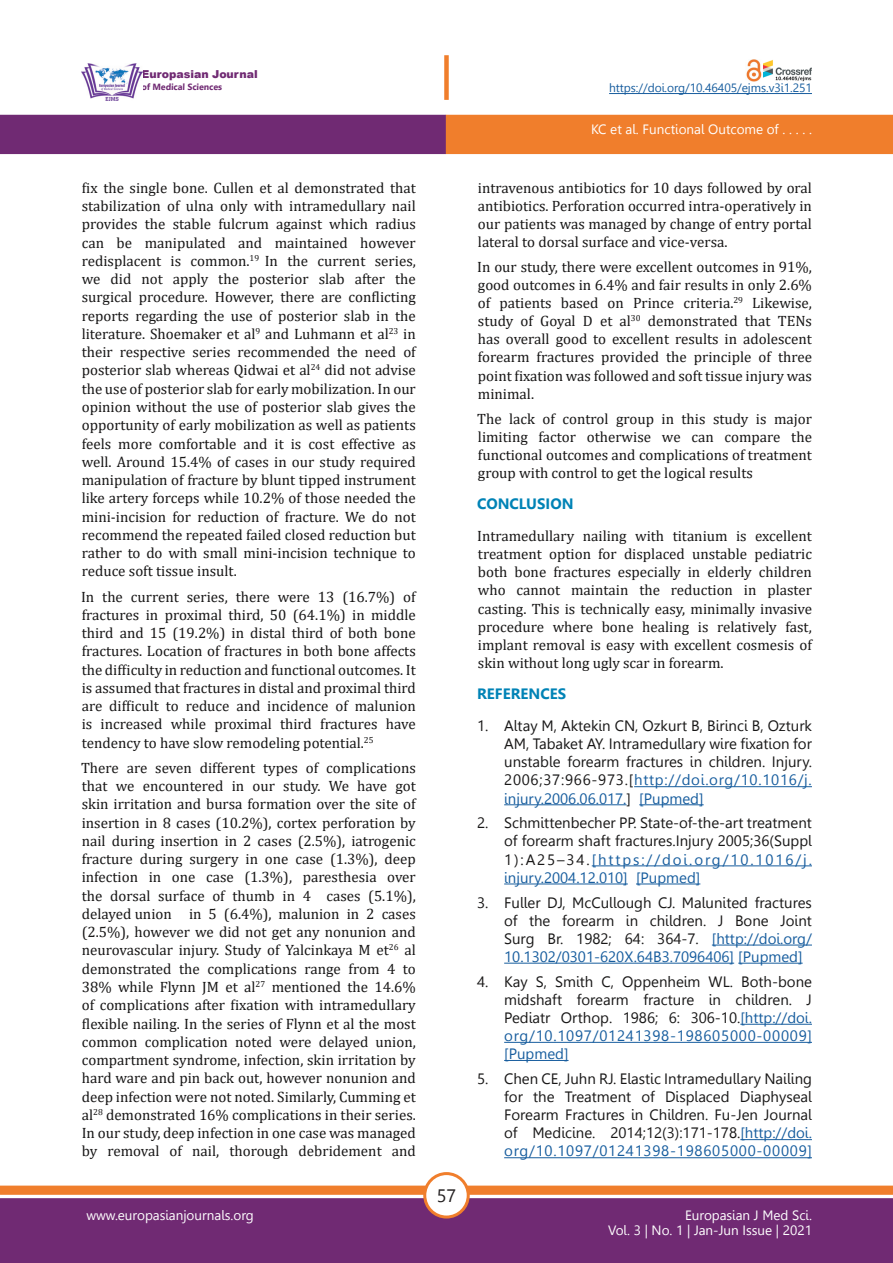
<style>
.page{position:relative;width:893px;height:1263px;background:#fff}
.page>*{position:absolute;margin:0;border:0;box-sizing:border-box;transform-origin:0 0}
.t1{font:18px "Leelawadee";color:#231f20}
.t2{font:15px/18.3px "Cambria";color:#181717;text-align:justify}
.t3{font:15px/18.1px "Leelawadee";color:#181717;text-align:justify}
.Body_Headings{font:700 15px "Leelawadee";color:#0083b6}
.t4{font:13.5px/15px "Leelawadee";color:#fff;text-align:right}
.t5{font:12px "Leelawadee";letter-spacing:-.005em;color:#175d9e}
.t6{font:900 10.95px "Arial";color:#702a73}
.t7{font:700 9px "Leelawadee UI";color:#702a73}
.s1{color:#175d9e}
</style>
<div class="page">
<div style="left:0;top:1198px;width:893px;height:65px;background:#702a73;border:2px solid #702a73"></div>
<div style="left:0;top:1185px;width:893px;height:10px;background:#f07e2c;border:1px solid #f07e2c"></div>
<div style="left:425px;top:1173px;width:43px;height:44px;background:#fff;border-radius:50%"></div>
<div style="left:423px;top:1172px;width:47px;height:46px;border:3px solid #f07e2c;border-radius:50%"></div>
<div style="left:0;top:115px;width:446px;height:39px;background:#702a73"></div>
<div style="left:446px;top:115px;width:447px;height:39px;background:#f07e2c"></div>
<div style="left:444px;top:55px;width:5px;height:45px;background:#f07e2c"></div>
<hr style="left:609px;top:93px;width:203px;height:1px;background:#175d9e">
<img style="left:746px;top:60px;width:66px;height:21px">
<img style="left:81px;top:63px;width:61px;height:37px">
<hr style="left:634px;top:786px;width:178px;height:1px;background:#175d9e">
<hr style="left:504px;top:804px;width:122px;height:1px;background:#175d9e">
<hr style="left:639px;top:804px;width:65px;height:1px;background:#175d9e">
<hr style="left:592px;top:865px;width:220px;height:1px;background:#175d9e">
<hr style="left:504px;top:883px;width:124px;height:1px;background:#175d9e">
<hr style="left:636px;top:883px;width:64px;height:1px;background:#175d9e">
<hr style="left:712px;top:945px;width:100px;height:1px;background:#175d9e">
<hr style="left:504px;top:963px;width:230px;height:1px;background:#175d9e">
<hr style="left:738px;top:963px;width:65px;height:1px;background:#175d9e">
<hr style="left:740px;top:1024px;width:72px;height:1px;background:#175d9e">
<hr style="left:504px;top:1042px;width:308px;height:1px;background:#175d9e">
<hr style="left:504px;top:1060px;width:65px;height:1px;background:#175d9e">
<hr style="left:740px;top:1139px;width:72px;height:1px;background:#175d9e">
<hr style="left:504px;top:1157px;width:308px;height:1px;background:#175d9e">
<p class="t6" style="left:141px;top:66px;width:118px">Europasian Journal</p>
<p class="t7" style="left:141px;top:80px;width:82px">of Medical Sciences</p>
<p class="t5" style="left:609px;top:81px;width:204px">https://doi.org/10.46405/ejms.v3i1.251</p>
<p class="t4" style="left:591px;top:122px;width:222px">KC et al. Functional Outcome of . . . . .</p>
<p class="t2" style="left:82px;top:178px;width:336px">fix the single bone. Cullen et al demonstrated that stabilization of ulna only with intramedullary nail provides the stable fulcrum against which radius can be manipulated and maintained however redisplacent is common.<sup>19</sup> In the current series, we did not apply the posterior slab after the surgical procedure. However, there are conflicting reports regarding the use of posterior slab in the literature. Shoemaker et al<sup>9</sup> and Luhmann et al<sup>23</sup> in their respective series recommended the need of posterior slab whereas Qidwai et al<sup>24</sup> did not advise the use of posterior slab for early mobilization. In our opinion without the use of posterior slab gives the opportunity of early mobilization as well as patients feels more comfortable and it is cost effective as well. Around 15.4% of cases in our study required manipulation of fracture by blunt tipped instrument like artery forceps while 10.2% of those needed the mini-incision for reduction of fracture. We do not recommend the repeated failed closed reduction but rather to do with small mini-incision technique to reduce soft tissue insult.</p>
<p class="t2" style="left:81px;top:587px;width:336px">In the current series, there were 13 (16.7%) of fractures in proximal third, 50 (64.1%) in middle third and 15 (19.2%) in distal third of both bone fractures. Location of fractures in both bone affects the difficulty in reduction and functional outcomes. It is assumed that fractures in distal and proximal third are difficult to reduce and incidence of malunion is increased while proximal third fractures have tendency to have slow remodeling potential.<sup>25</sup></p>
<p class="t2" style="left:81px;top:758px;width:336px">There are seven different types of complications that we encountered in our study. We have got skin irritation and bursa formation over the site of insertion in 8 cases (10.2%), cortex perforation by nail during insertion in 2 cases (2.5%), iatrogenic fracture during surgery in one case (1.3%), deep infection in one case (1.3%), paresthesia over the dorsal surface of thumb in 4 cases (5.1%), delayed union in 5 (6.4%), malunion in 2 cases (2.5%), however we did not get any nonunion and neurovascular injury. Study of Yalcinkaya M et<sup>26</sup> al demonstrated the complications range from 4 to 38% while Flynn JM et al<sup>27</sup> mentioned the 14.6% of complications after fixation with intramedullary flexible nailing. In the series of Flynn et al the most common complication noted were delayed union, compartment syndrome, infection, skin irritation by hard ware and pin back out, however nonunion and deep infection were not noted. Similarly, Cumming et al<sup>28</sup> demonstrated 16% complications in their series.<br>In our study, deep infection in one case was managed by removal of nail, thorough debridement and</p>
<p class="t1" style="left:437px;top:1185px;width:21px">57</p>
<p class="t2" style="left:478px;top:178px;width:336px">intravenous antibiotics for 10 days followed by oral antibiotics. Perforation occurred intra-operatively in our patients was managed by change of entry portal lateral to dorsal surface and vice-versa.</p>
<p class="t2" style="left:477px;top:258px;width:336px">In our study, there were excellent outcomes in 91%, good outcomes in 6.4% and fair results in only 2.6% of patients based on Prince criteria.<sup>29</sup> Likewise, study of Goyal D et al<sup>30</sup> demonstrated that TENs has overall good to excellent results in adolescent forearm fractures provided the principle of three point fixation was followed and soft tissue injury was minimal.</p>
<p class="t2" style="left:477px;top:409px;width:336px">The lack of control group in this study is major limiting factor otherwise we can compare the functional outcomes and complications of treatment group with control to get the logical results</p>
<p class="Body_Headings" style="left:477px;top:495px;width:98px">CONCLUSION</p>
<p class="t2" style="left:477px;top:527px;width:336px">Intramedullary nailing with titanium is excellent treatment option for displaced unstable pediatric both bone fractures especially in elderly children who cannot maintain the reduction in plaster casting. This is technically easy, minimally invasive procedure where bone healing is relatively fast, implant removal is easy with excellent cosmesis of skin without long ugly scar in forearm.</p>
<p class="Body_Headings" style="left:477px;top:685px;width:90px">REFERENCES</p>
<p class="t3" style="left:504px;top:717px;width:309px;text-indent:-27px">1. Altay M, Aktekin CN, Ozkurt B, Birinci B, Ozturk AM, Tabaket AY. Intramedullary wire fixation for unstable forearm fractures in children. Injury.<br>2006;37:966-973.[<span class="s1">http://doi.org/10.1016/j. injury.2006.06.017.</span>] <span class="s1">[Pupmed]</span></p>
<p class="t3" style="left:504px;top:814px;width:309px;text-indent:-27px">2. Schmittenbecher PP. State-of-the-art treatment of forearm shaft fractures.Injury 2005;36(Suppl 1):A25–34.<span class="s1">[https://doi.org/10.1016/j. injury.2004.12.010] [Pupmed]</span></p>
<p class="t3" style="left:504px;top:893px;width:309px;text-indent:-27px">3. Fuller DJ, McCullough CJ. Malunited fractures of the forearm in children. J Bone Joint Surg Br. 1982; 64: 364-7. <span class="s1">[http://doi.org/ 10.1302/0301-620X.64B3.7096406] [Pupmed]</span></p>
<p class="t3" style="left:504px;top:972px;width:309px;text-indent:-27px">4. Kay S, Smith C, Oppenheim WL. Both-bone midshaft forearm fracture in children. J Pediatr Orthop. 1986; 6: 306-10.<span class="s1">[http://doi. org/10.1097/01241398-198605000-00009] [Pupmed]</span></p>
<p class="t3" style="left:504px;top:1070px;width:309px;text-indent:-27px">5. Chen CE, Juhn RJ. Elastic Intramedullary Nailing for the Treatment of Displaced Diaphyseal Forearm Fractures in Children. Fu-Jen Journal of Medicine. 2014;12(3):171-178.<span class="s1">[http://doi. org/10.1097/01241398-198605000-00009]</span></p>
<p class="t4" style="left:86px;top:1208px;width:169px">www.europasianjournals.org</p>
<p class="t4" style="left:608px;top:1208px;width:205px">Europasian J Med Sci.<br>Vol. 3 | No. 1 | Jan-Jun Issue | 2021</p>
</div>
